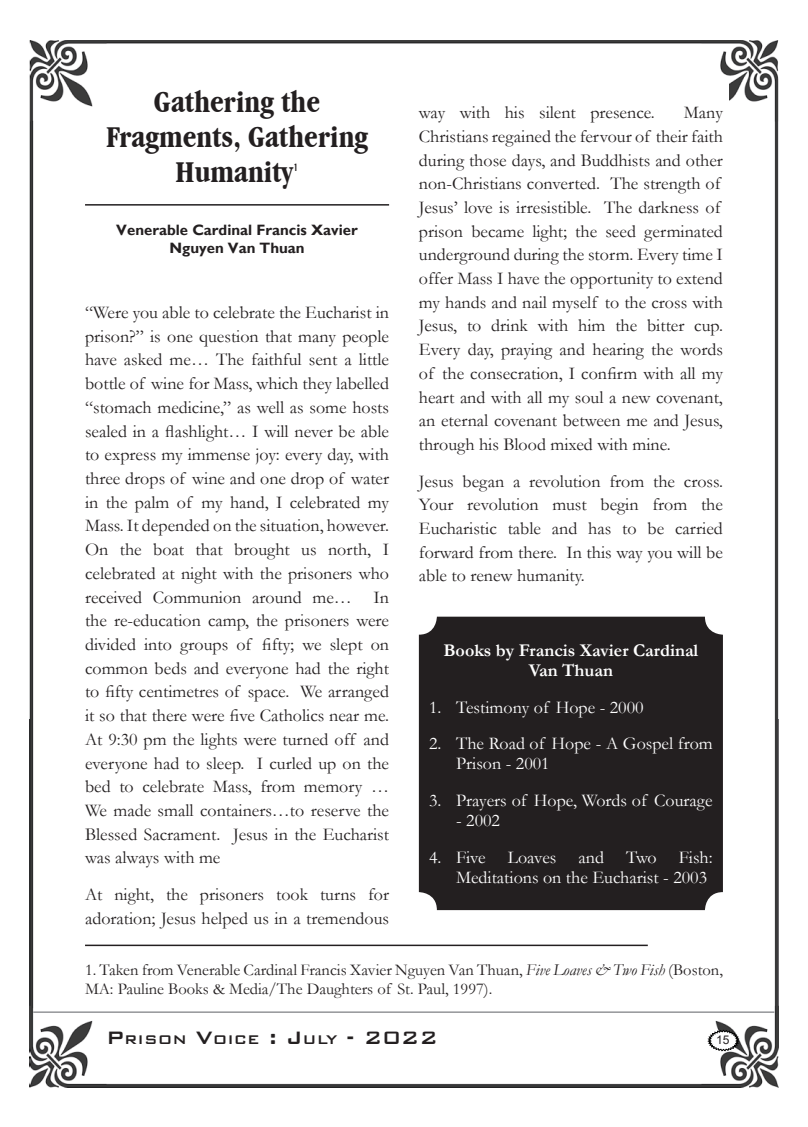
<style>
.page{position:relative;width:808px;height:1127px;background:#fff}
.page>*{position:absolute;margin:0;border:0;box-sizing:border-box;transform-origin:0 0}
.t1{font:700 condensed 31.5px/34.7px "Garamond IT Cby BT";color:#231f20;text-align:center}
.t2{font:18px/23.7px "Garamond";color:#231f20;text-align:justify}
.t3{font:18px/19.8px "Garamond";color:#fff}
.t4{font:700 18px/19.8px "Garamond";color:#fff;text-align:center}
.t5{font:500 16.8px "Bank Gothic BT";color:#231f20}
.t6{font:16.5px/19.8px "Garamond";color:#231f20}
.t7{font:700 15px/18px "Gill Sans";color:#231f20;text-align:center}
.t8{font:12px "Arial";color:#231f20}
.s1{font-style:italic}
.s2{font-size:24px}
</style>
<div class="page">
<img style="left:30px;top:40px;width:748px;height:1047px">
<img style="left:689px;top:160px;width:38px;height:59px">
<svg style="left:707px;top:1029px;width:33px;height:23px"></svg>
<hr style="left:33px;top:1011px;width:741px;height:2px;background:#939598">
<div style="left:414px;top:79px;width:315px;height:81px;background:#fff"></div>
<hr style="left:85px;top:204px;width:304px;height:2px;background:#231f20">
<hr style="left:85px;top:944px;width:563px;height:2px;background:#231f20">
<div style="left:419px;top:617px;width:304px;height:293px;background:#231f20;border-radius:18px"></div>
<svg style="left:295px;top:164px;width:2px;height:7px"></svg>
<h1 class="t1" style="left:106px;top:84px;width:264px">Gathering the<br>Fragments, Gathering<br>Humanity</h1>
<p class="t7" style="left:116px;top:221px;width:243px">Venerable Cardinal Francis Xavier<br>Nguyen Van Thuan</p>
<p class="t2" style="left:85px;top:300px;width:306px">“Were you able to celebrate the Eucharist in prison?” is one question that many people have asked me… The faithful sent a little bottle of wine for Mass, which they labelled “stomach medicine,” as well as some hosts sealed in a flashlight… I will never be able to express my immense joy: every day, with three drops of wine and one drop of water in the palm of my hand, I celebrated my Mass. It depended on the situation, however.<br>On the boat that brought us north, I celebrated at night with the prisoners who received Communion around me… In the re-education camp, the prisoners were divided into groups of fifty; we slept on common beds and everyone had the right to fifty centimetres of space. We arranged it so that there were five Catholics near me.<br>At 9:30 pm the lights were turned off and everyone had to sleep. I curled up on the bed to celebrate Mass, from memory … We made small containers…to reserve the Blessed Sacrament. Jesus in the Eucharist was always with me</p>
<p class="t2" style="left:85px;top:882px;width:306px">At night, the prisoners took turns for adoration; Jesus helped us in a tremendous</p>
<p class="t2" style="left:419px;top:100px;width:238px">way with his silent presence.</p>
<p class="t2" style="left:419px;top:100px;width:306px;text-align:left;text-indent:265px">Many Christians regained the fervour of their faith during those days, and Buddhists and other non-Christians converted. The strength of Jesus’ love is irresistible. The darkness of prison became light; the seed germinated underground during the storm. Every time I offer Mass I have the opportunity to extend my hands and nail myself to the cross with Jesus, to drink with him the bitter cup.<br>Every day, praying and hearing the words of the consecration, I confirm with all my heart and with all my soul a new covenant, an eternal covenant between me and Jesus, through his Blood mixed with mine.</p>
<p class="t2" style="left:419px;top:468px;width:306px">Jesus began a revolution from the cross.<br>Your revolution must begin from the Eucharistic table and has to be carried forward from there. In this way you will be able to renew humanity.</p>
<p class="t4" style="left:443px;top:640px;width:256px">Books by Francis Xavier Cardinal<br>Van Thuan</p>
<p class="t3" style="left:429px;top:697px;width:216px">1. Testimony of Hope - 2000</p>
<p class="t3" style="left:456px;top:733px;width:258px;text-indent:-27px">2. The Road of Hope - A Gospel from<br>Prison - 2001</p>
<p class="t3" style="left:429px;top:790px;width:285px">3. Prayers of Hope, Words of Courage</p>
<p class="t3" style="left:456px;top:810px;width:45px">- 2002</p>
<p class="t3" style="left:456px;top:847px;width:258px;text-indent:-27px">4. Five Loaves and Two Fish:<br>Meditations on the Eucharist - 2003</p>
<p class="t6" style="left:85px;top:959px;width:639px">1. Taken from Venerable Cardinal Francis Xavier Nguyen Van Thuan, <span class="s1">Five Loaves &amp; Two Fish</span> (Boston,<br>MA: Pauline Books &amp; Media/The Daughters of St. Paul, 1997).</p>
<p class="t5" style="left:106px;top:1030px;width:333px"><span class="s2">P</span>RISON <span class="s2">V</span>OICE <span class="s2">: J</span>ULY <span class="s2">- 2022</span></p>
<p class="t8" style="left:716px;top:1032px;width:15px">15</p>
</div>
